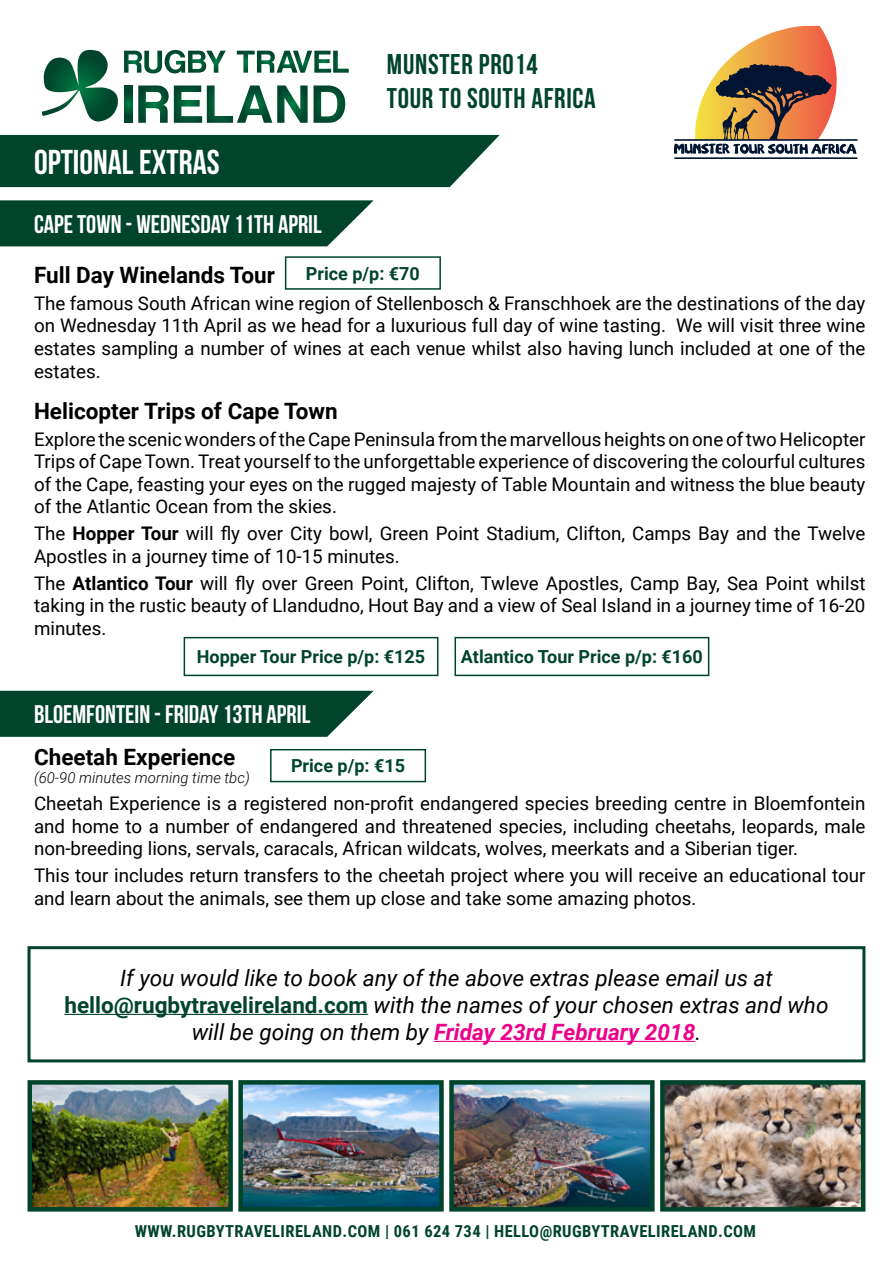
<style>
.page{position:relative;width:893px;height:1263px;background:#fff}
.page>*{position:absolute;margin:0;border:0;box-sizing:border-box;transform-origin:0 0}
.t1{font:700 34.5px "Bebas Neue";color:#fff}
.t2{font:700 28.5px/34.2px "Bebas Neue";letter-spacing:.025em;color:#00442b}
.t3{font:700 25.5px "Bebas Neue";color:#fff}
.t4{font:italic 22.5px/27px "Roboto";color:#000;text-align:center}
.t5{font:700 22.5px "Roboto";color:#000}
.t6{font:18.75px/22.5px "Roboto";color:#000;text-align:justify}
.t7{font:700 18px "Roboto";color:#00442b}
.t8{font:700 16.5px "Roboto Condensed";letter-spacing:.025em;color:#00442b}
.t9{font:italic 300 15px "Roboto";color:#000}
.s1{font-weight:700}
.s2{font-weight:700;font-style:normal;color:#00442b}
.s3{font-weight:700;color:#ec008c}
</style>
<div class="page">
<svg style="left:0;top:200px;width:374px;height:46px;background:#115039"></svg>
<svg style="left:0;top:691px;width:374px;height:46px;background:#105038"></svg>
<svg style="left:124px;top:50px;width:102px;height:23px"></svg>
<svg style="left:237px;top:51px;width:112px;height:22px"></svg>
<svg style="left:125px;top:85px;width:7px;height:37px"></svg>
<svg style="left:138px;top:85px;width:207px;height:38px"></svg>
<svg style="left:43px;top:50px;width:75px;height:71px"></svg>
<hr style="left:674px;top:139px;width:184px;height:2px;background:#011432">
<hr style="left:674px;top:157px;width:184px;height:2px;background:#011432">
<svg style="left:674px;top:26px;width:182px;height:128px"></svg>
<img style="left:33px;top:1085px;width:195px;height:121px">
<div style="left:28px;top:1080px;width:205px;height:131px;border:4px solid #00442b"></div>
<hr style="left:64px;top:1014px;width:304px;height:1px;background:#00442b">
<hr style="left:434px;top:1041px;width:261px;height:1px;background:#ec008c">
<div style="left:28px;top:946px;width:837px;height:116px;border:3px solid #00442b"></div>
<img style="left:243px;top:1085px;width:196px;height:121px">
<div style="left:238px;top:1080px;width:206px;height:131px;border:4px solid #00442b"></div>
<img style="left:454px;top:1085px;width:196px;height:121px">
<div style="left:449px;top:1080px;width:206px;height:131px;border:4px solid #00442b"></div>
<img style="left:665px;top:1085px;width:195px;height:121px">
<div style="left:660px;top:1080px;width:205px;height:131px;border:4px solid #00442b"></div>
<div style="left:285px;top:256px;width:156px;height:34px;border:2px solid #00442b"></div>
<div style="left:184px;top:637px;width:254px;height:39px;border:2px solid #00442b"></div>
<div style="left:454px;top:637px;width:255px;height:39px;border:2px solid #00442b"></div>
<div style="left:270px;top:749px;width:156px;height:33px;border:2px solid #00442b"></div>
<div style="left:0;top:135px;width:500px;height:52px;background:#00442b"></div>
<h1 class="t1" style="left:34px;top:143px;width:187px">OPTIONAL EXTRAS</h1>
<h3 class="t3" style="left:34px;top:210px;width:289px">CAPE TOWN - WEDNESDAY 11TH APRIL</h3>
<h2 class="t2" style="left:387px;top:47px;width:210px">MUNSTER PRO14<br>TOUR TO SOUTH AFRICA</h2>
<p class="t5" style="left:34px;top:259px;width:243px">Full Day Winelands Tour</p>
<p class="t6" style="left:34px;top:291px;width:833px">The famous South African wine region of Stellenbosch &amp; Franschhoek are the destinations of the day on Wednesday 11th April as we head for a luxurious full day of wine tasting. We will visit three wine estates sampling a number of wines at each venue whilst also having lunch included at one of the estates.</p>
<p class="t5" style="left:34px;top:395px;width:305px">Helicopter Trips of Cape Town</p>
<p class="t6" style="left:34px;top:427px;width:833px">Explore the scenic wonders of the Cape Peninsula from the marvellous heights on one of two Helicopter Trips of Cape Town. Treat yourself to the unforgettable experience of discovering the colourful cultures of the Cape, feasting your eyes on the rugged majesty of Table Mountain and witness the blue beauty of the Atlantic Ocean from the skies.</p>
<p class="t6" style="left:34px;top:521px;width:833px">The <span class="s1">Hopper Tour</span> will fly over City bowl, Green Point Stadium, Clifton, Camps Bay and the Twelve<br>Apostles in a journey time of 10-15 minutes.</p>
<p class="t6" style="left:34px;top:571px;width:833px">The <span class="s1">Atlantico Tour</span> will fly over Green Point, Clifton, Twleve Apostles, Camp Bay, Sea Point whilst taking in the rustic beauty of Llandudno, Hout Bay and a view of Seal Island in a journey time of 16-20 minutes.</p>
<p class="t7" style="left:306px;top:261px;width:116px">Price p/p: €70</p>
<p class="t7" style="left:197px;top:644px;width:230px">Hopper Tour Price p/p: €125</p>
<p class="t7" style="left:461px;top:644px;width:243px">Atlantico Tour Price p/p: €160</p>
<h3 class="t3" style="left:34px;top:700px;width:278px">BLOEMFONTEIN - FRIDAY 13TH APRIL</h3>
<p class="t5" style="left:34px;top:741px;width:203px">Cheetah Experience</p>
<p class="t9" style="left:34px;top:767px;width:217px">(60-90 minutes morning time tbc)</p>
<p class="t6" style="left:34px;top:791px;width:833px">Cheetah Experience is a registered non-profit endangered species breeding centre in Bloemfontein and home to a number of endangered and threatened species, including cheetahs, leopards, male non-breeding lions, servals, caracals, African wildcats, wolves, meerkats and a Siberian tiger.</p>
<p class="t6" style="left:34px;top:863px;width:833px">This tour includes return transfers to the cheetah project where you will receive an educational tour and learn about the animals, see them up close and take some amazing photos.</p>
<p class="t7" style="left:291px;top:753px;width:116px">Price p/p: €15</p>
<p class="t4" style="left:64px;top:963px;width:766px">If you would like to book any of the above extras please email us at <span class="s2">hello@rugbytravelireland.com</span> with the names of your chosen extras and who will be going on them by <span class="s3">Friday 23rd February 2018</span>.</p>
<p class="t8" style="left:135px;top:1220px;width:623px">WWW.RUGBYTRAVELIRELAND.COM | 061 624 734 | HELLO@RUGBYTRAVELIRELAND.COM</p>
</div>
